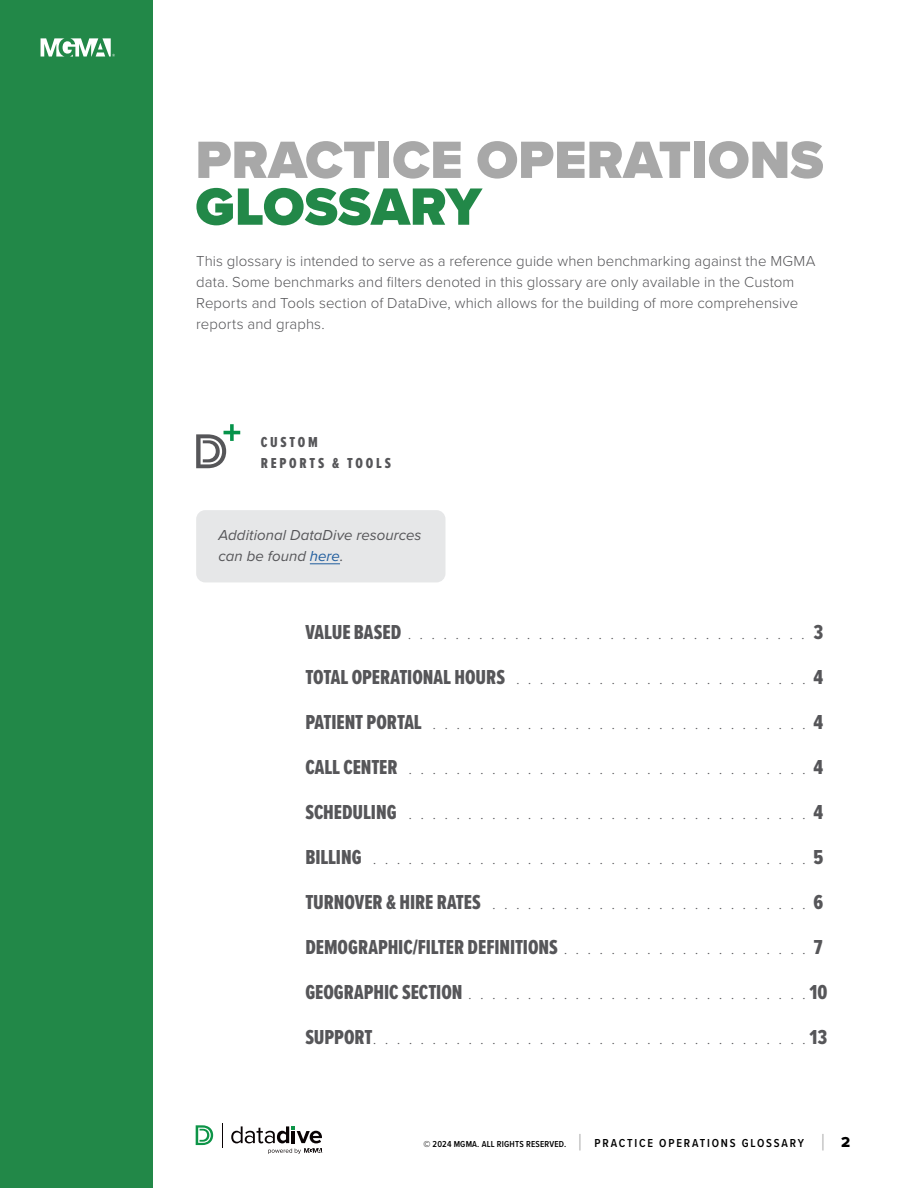
<style>
.page{position:relative;width:918px;height:1188px;background:#fff}
.page>*{position:absolute;margin:0;border:0;box-sizing:border-box;transform-origin:0 0}
.t1{font:900 54.3px "Proxima Nova";color:#a8a8a8}
.t2{font:900 54.3px "Proxima Nova";color:#228848}
.t3{font:21px/45px "Proxima Nova Ex Cn Extrabld";color:#565659;text-align:right}
.t4{font:100 21px "Proxima Nova Ex Cn";color:#565659}
.t5{font:italic 100 21px "Proxima Nova Ex Cn";color:#565659}
.t6{font:300 15px/21px "Proxima Nova";letter-spacing:.005em;color:#565659}
.t7{font:italic 15px/21px "Proxima Nova";letter-spacing:.005em;color:#565659}
.t8{font:15px/21px "Proxima Nova Ex Cn Extrabld";letter-spacing:.185em;color:#565659}
.t9{font:600 9px "Proxima Nova Cond";letter-spacing:.02em;color:#000}
.s1{color:#215e9e}
.s2{font-family:"Proxima Nova Ex Cn Extrabld";font-weight:400;font-style:normal}
.s3{font-family:"Proxima Nova Ex Cn";font-weight:100}
.s4{font-family:"Proxima Nova Ex Cn Extrabld";font-weight:400}
.s5{font-family:"Proxima Nova";font-weight:500;font-size:23.4px;color:#ababab}
.s6{font-size:12px}
.s7{font-family:"Proxima Nova Extrabld";font-weight:400;font-size:15px}
</style>
<div class="page">
<div style="left:0;top:0;width:153px;height:1188px;background:#228848"></div>
<svg style="left:41px;top:38px;width:74px;height:19px"></svg>
<svg style="left:196px;top:1125px;width:17px;height:20px"></svg>
<svg style="left:231px;top:1126px;width:92px;height:28px"></svg>
<svg style="left:222px;top:1124px;width:1px;height:24px"></svg>
<svg style="left:196px;top:424px;width:44px;height:44px"></svg>
<div style="left:196px;top:510px;width:249px;height:72px;background:#e6e7e8;border-radius:9px"></div>
<hr style="left:310px;top:563px;width:30px;height:1px;background:#215e9e">
<h1 class="t1" style="left:195px;top:119px;width:630px">PRACTICE OPERATIONS</h1>
<h1 class="t2" style="left:195px;top:166px;width:288px">GLOSSARY</h1>
<p class="t6" style="left:196px;top:249px;width:621px">This glossary is intended to serve as a reference guide when benchmarking against the MGMA data. Some benchmarks and filters denoted in this glossary are only available in the Custom Reports and Tools section of DataDive, which allows for the building of more comprehensive reports and graphs.</p>
<p class="t8" style="left:261px;top:431px;width:132px">CUSTOM<br>REPORTS &amp; TOOLS</p>
<p class="t7" style="left:218px;top:524px;width:205px">Additional DataDive resources can be found <span class="s1">here</span>.</p>
<h2 class="t5" style="left:305px;top:617px;width:519px"><span class="s2">VALUE BASED</span> . . . . . . . . . . . . . . . . . . . . . . . . . . . . . . . . . . <span class="s2">3</span></h2>
<h2 class="t3" style="left:305px;top:654px;width:201px">TOTAL OPERATIONAL HOURS</h2>
<h2 class="t3" style="left:813px;top:654px;width:11px">4</h2>
<h2 class="t3" style="left:305px;top:699px;width:118px">PATIENT PORTAL</h2>
<h2 class="t3" style="left:813px;top:699px;width:11px">4</h2>
<h2 class="t3" style="left:305px;top:744px;width:94px">CALL CENTER</h2>
<h2 class="t3" style="left:813px;top:744px;width:11px">4</h2>
<h2 class="t3" style="left:305px;top:789px;width:93px">SCHEDULING</h2>
<h2 class="t3" style="left:813px;top:789px;width:11px">4</h2>
<h2 class="t3" style="left:305px;top:834px;width:58px">BILLING</h2>
<h2 class="t3" style="left:813px;top:834px;width:11px">5</h2>
<h2 class="t3" style="left:305px;top:879px;width:177px">TURNOVER &amp; HIRE RATES</h2>
<h2 class="t3" style="left:305px;top:879px;width:519px">6<br>DEMOGRAPHIC/FILTER DEFINITIONS <span class="s3">. . . . . . . . . . . . . . . . . . . . .</span> 7</h2>
<h2 class="t4" style="left:305px;top:977px;width:523px"><span class="s4">GEOGRAPHIC SECTION</span> . . . . . . . . . . . . . . . . . . . . . . . . . . . . <span class="s4">10</span></h2>
<h2 class="t3" style="left:305px;top:1014px;width:69px">SUPPORT</h2>
<h2 class="t3" style="left:810px;top:1014px;width:19px">13</h2>
<p class="t9" style="left:423px;top:1138px;width:428px">© 2024 MGMA. ALL RIGHTS RESERVED. <span class="s5">|</span> <span class="s6">PRACTICE OPERATIONS GLOSSARY</span> <span class="s5">|</span> <span class="s7">2</span></p>
</div>
